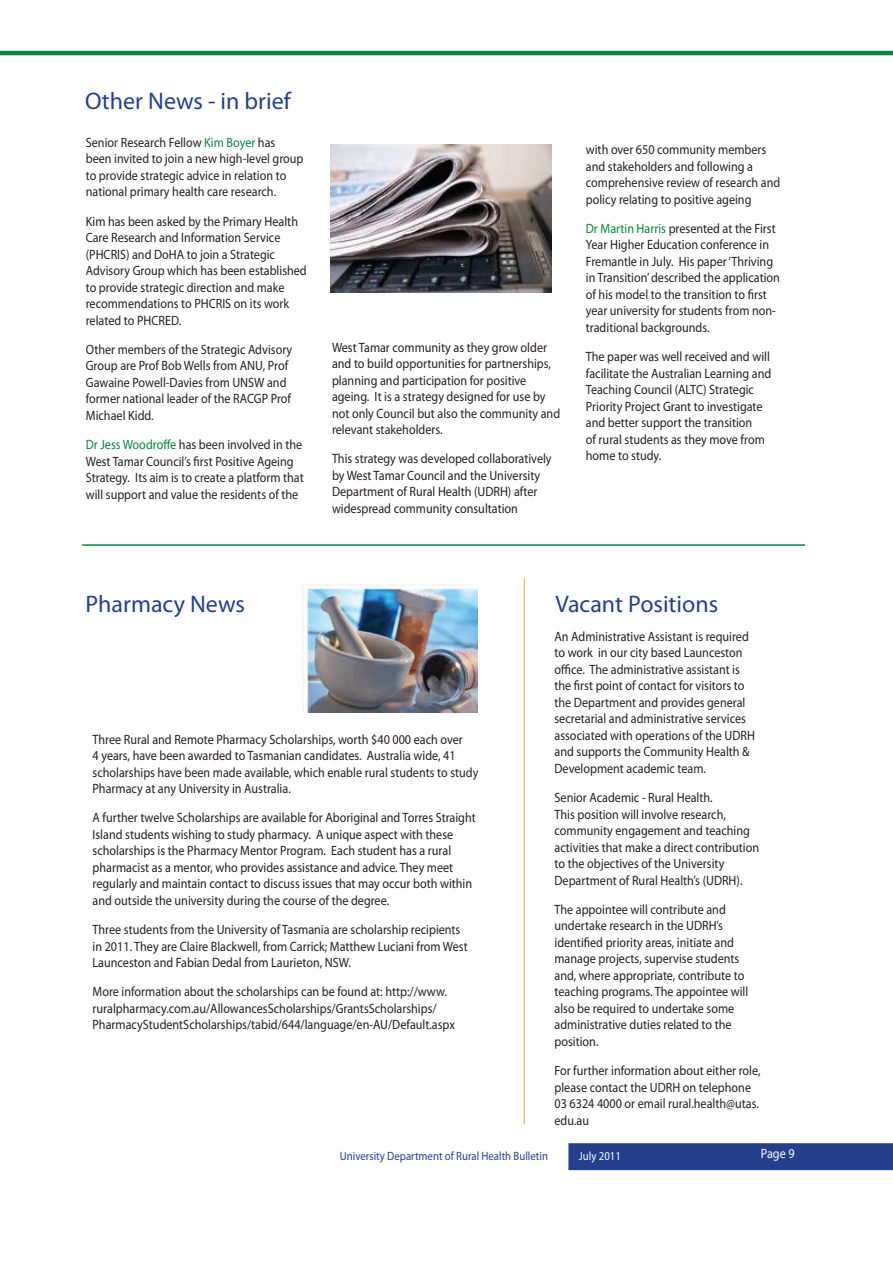
<style>
.page{position:relative;width:893px;height:1263px;background:#fff}
.page>*{position:absolute;margin:0;border:0;box-sizing:border-box;transform-origin:0 0}
.t1{font:24px "Myriad Pro";color:#253f8e}
.t2{font:13.5px/16.5px "Myriad Pro";color:#231f20;scale:.9 1}
.t3{font:13.5px "Myriad Pro";color:#fff;scale:.9 1}
.t4{font:12px "Myriad Pro";color:#253f8e;scale:.9 1}
.t5{font:12px "Myriad Pro";color:#fff;scale:.9 1}
.s1{color:#0b8241}
</style>
<div class="page">
<hr style="left:0;top:51px;width:893px;height:4px;background:#0b8241">
<div style="left:568px;top:1143px;width:325px;height:27px;background:#253f8e"></div>
<hr style="left:82px;top:544px;width:723px;height:2px;background:#0b8241">
<hr style="left:524px;top:579px;width:1px;height:545px;background:#f9a03a">
<img style="left:330px;top:144px;width:222px;height:148px">
<img style="left:302px;top:584px;width:175px;height:128px">
<h1 class="t1" style="left:85px;top:87px;width:207px">Other News - in brief</h1>
<p class="t2" style="left:86px;top:134px;width:243px">Senior Research Fellow <span class="s1">Kim Boyer</span> has been invited to join a new high-level group to provide strategic advice in relation to national primary health care research.</p>
<p class="t2" style="left:86px;top:213px;width:247px">Kim has been asked by the Primary Health Care Research and Information Service (PHCRIS) and DoHA to join a Strategic Advisory Group which has been established to provide strategic direction and make recommendations to PHCRIS on its work related to PHCRED.</p>
<p class="t2" style="left:86px;top:341px;width:231px">Other members of the Strategic Advisory Group are Prof Bob Wells from ANU, Prof Gawaine Powell-Davies from UNSW and former national leader of the RACGP Prof Michael Kidd.</p>
<p class="t2" style="left:86px;top:436px;width:244px"><span class="s1">Dr Jess Woodroffe</span> has been involved in the West Tamar Council’s first Positive Ageing Strategy. Its aim is to create a platform that will support and value the residents of the</p>
<p class="t2" style="left:332px;top:339px;width:255px">West Tamar community as they grow older and to build opportunities for partnerships, planning and participation for positive ageing. It is a strategy designed for use by not only Council but also the community and relevant stakeholders.</p>
<p class="t2" style="left:332px;top:450px;width:246px">This strategy was developed collaboratively by West Tamar Council and the University Department of Rural Health (UDRH) after widespread community consultation</p>
<p class="t2" style="left:586px;top:141px;width:218px">with over 650 community members and stakeholders and following a comprehensive review of research and policy relating to positive ageing</p>
<p class="t2" style="left:586px;top:220px;width:217px"><span class="s1">Dr Martin Harris</span> presented at the First Year Higher Education conference in Fremantle in July. His paper ‘Thriving in Transition’ described the application of his model to the transition to first year university for students from non&shy;traditional backgrounds.</p>
<p class="t2" style="left:586px;top:348px;width:208px">The paper was well received and will facilitate the Australian Learning and Teaching Council (ALTC) Strategic Priority Project Grant to investigate and better support the transition<br>of rural students as they move from home to study.</p>
<h1 class="t1" style="left:86px;top:589px;width:161px">Pharmacy News</h1>
<h1 class="t1" style="left:555px;top:589px;width:164px">Vacant Positions</h1>
<p class="t2" style="left:93px;top:731px;width:430px">Three Rural and Remote Pharmacy Scholarships, worth $40 000 each over<br>4 years, have been awarded to Tasmanian candidates. Australia wide, 41 scholarships have been made available, which enable rural students to study Pharmacy at any University in Australia.</p>
<p class="t2" style="left:93px;top:809px;width:427px">A further twelve Scholarships are available for Aboriginal and Torres Straight Island students wishing to study pharmacy. A unique aspect with these scholarships is the Pharmacy Mentor Program. Each student has a rural pharmacist as a mentor, who provides assistance and advice. They meet regularly and maintain contact to discuss issues that may occur both within and outside the university during the course of the degree.</p>
<p class="t2" style="left:93px;top:921px;width:418px">Three students from the University of Tasmania are scholarship recipients in 2011. They are Claire Blackwell, from Carrick; Matthew Luciani from West<br>Launceston and Fabian Dedal from Laurieton, NSW.</p>
<p class="t2" style="left:93px;top:983px;width:404px">More information about the scholarships can be found at: http://www. ruralpharmacy.com.au/AllowancesScholarships/GrantsScholarships/<br>PharmacyStudentScholarships/tabid/644/language/en-AU/Default.aspx</p>
<p class="t2" style="left:554px;top:628px;width:224px">An Administrative Assistant is required to work in our city based Launceston office. The administrative assistant is the first point of contact for visitors to the Department and provides general secretarial and administrative services associated with operations of the UDRH and supports the Community Health &amp; Development academic team.</p>
<p class="t2" style="left:554px;top:789px;width:229px">Senior Academic - Rural Health.<br>This position will involve research, community engagement and teaching activities that make a direct contribution to the objectives of the University Department of Rural Health’s (UDRH).</p>
<p class="t2" style="left:554px;top:901px;width:217px">The appointee will contribute and undertake research in the UDRH’s identified priority areas, initiate and manage projects, supervise students and, where appropriate, contribute to teaching programs. The appointee will also be required to undertake some administrative duties related to the position.</p>
<p class="t2" style="left:554px;top:1062px;width:230px">For further information about either role, please contact the UDRH on telephone<br>03 6324 4000 or email rural.health@utas. edu.au</p>
<p class="t4" style="left:340px;top:1148px;width:233px">University Department of Rural Health Bulletin</p>
<p class="t5" style="left:579px;top:1149px;width:48px">July 2011</p>
<p class="t3" style="left:761px;top:1145px;width:39px">Page 9</p>
</div>
